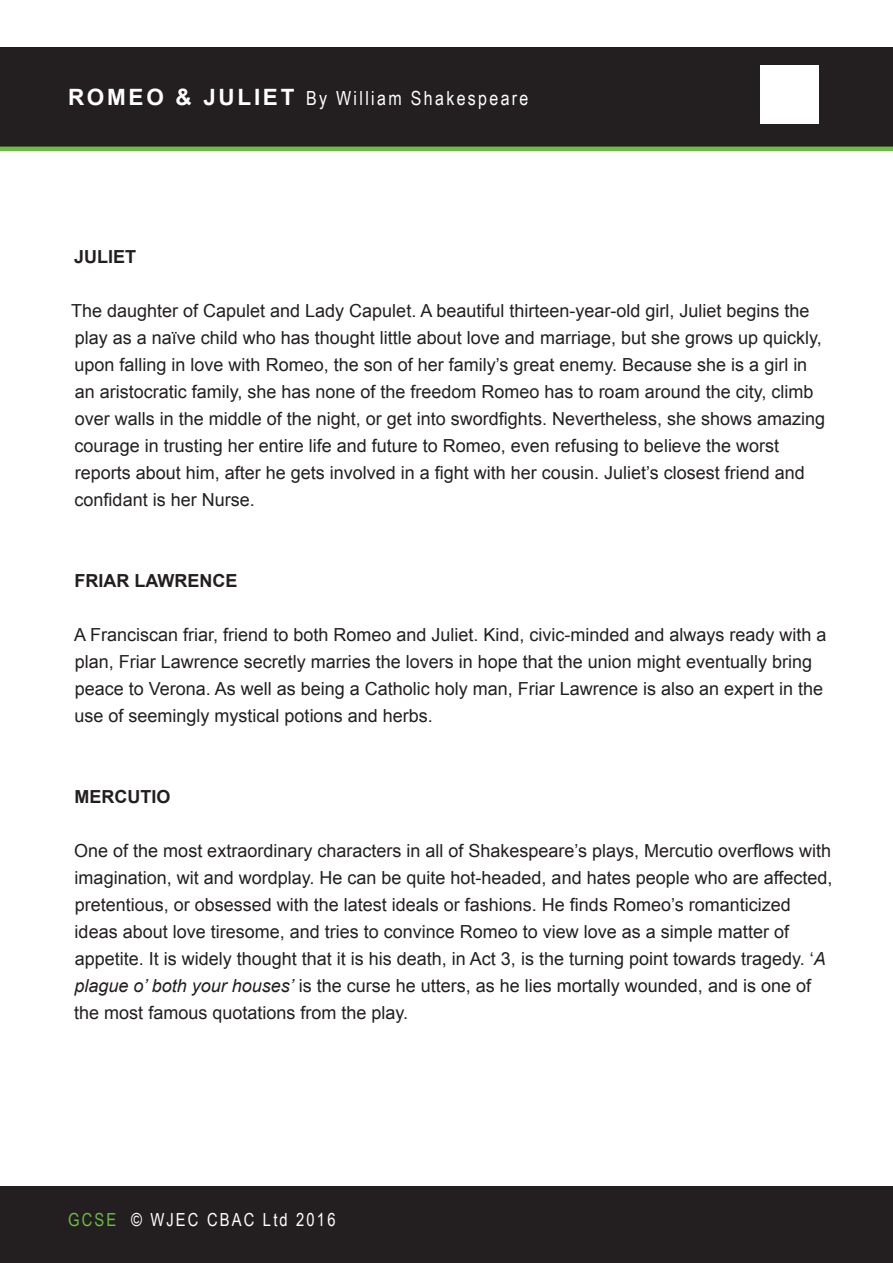
<style>
.page{position:relative;width:893px;height:1263px;background:#fff}
.page>*{position:absolute;margin:0;border:0;box-sizing:border-box;transform-origin:0 0}
.t1{font:19.5px "Arial Narrow";letter-spacing:.12em;color:#fff}
.t2{font:18px/27px "Arial";color:#231f20}
.t3{font:700 18px "Arial";color:#231f20}
.t4{font:18px "Arial Narrow";letter-spacing:.12em;color:#fff}
.s1{font-family:"Arial";font-weight:700;font-size:22.5px}
.s2{font-style:italic}
.s3{color:#6cbd45}
</style>
<div class="page">
<div style="left:0;top:47px;width:893px;height:100px;background:#231f20"></div>
<div style="left:760px;top:65px;width:59px;height:59px;background:#fff"></div>
<hr style="left:0;top:147px;width:893px;height:4px;background:#6cbd45">
<div style="left:0;top:1186px;width:893px;height:77px;background:#231f20"></div>
<p class="t1" style="left:68px;top:84px;width:462px"><span class="s1">ROMEO &amp; JULIET</span> By William Shakespeare</p>
<p class="t3" style="left:74px;top:245px;width:64px">JULIET</p>
<p class="t2" style="left:71px;top:298px;width:755px">The daughter of Capulet and Lady Capulet. A beautiful thirteen-year-old girl, Juliet begins the play as a naïve child who has thought little about love and marriage, but she grows up quickly, upon falling in love with Romeo, the son of her family’s great enemy. Because she is a girl in an aristocratic family, she has none of the freedom Romeo has to roam around the city, climb over walls in the middle of the night, or get into swordfights. Nevertheless, she shows amazing courage in trusting her entire life and future to Romeo, even refusing to believe the worst reports about him, after he gets involved in a fight with her cousin. Juliet’s closest friend and confidant is her Nurse.</p>
<p class="t3" style="left:75px;top:569px;width:164px">FRIAR LAWRENCE</p>
<p class="t2" style="left:74px;top:622px;width:754px">A Franciscan friar, friend to both Romeo and Juliet. Kind, civic-minded and always ready with a plan, Friar Lawrence secretly marries the lovers in hope that the union might eventually bring peace to Verona. As well as being a Catholic holy man, Friar Lawrence is also an expert in the use of seemingly mystical potions and herbs.</p>
<p class="t3" style="left:75px;top:785px;width:97px">MERCUTIO</p>
<p class="t2" style="left:74px;top:838px;width:760px">One of the most extraordinary characters in all of Shakespeare’s plays, Mercutio overflows with imagination, wit and wordplay. He can be quite hot-headed, and hates people who are affected, pretentious, or obsessed with the latest ideals or fashions. He finds Romeo’s romanticized ideas about love tiresome, and tries to convince Romeo to view love as a simple matter of appetite. It is widely thought that it is his death, in Act 3, is the turning point towards tragedy. ‘<span class="s2">A plague o’ both your houses’</span> is the curse he utters, as he lies mortally wounded, and is one of the most famous quotations from the play.</p>
<p class="t4" style="left:68px;top:1206px;width:269px"><span class="s3">GCSE</span> © WJEC CBAC Ltd 2016</p>
</div>
